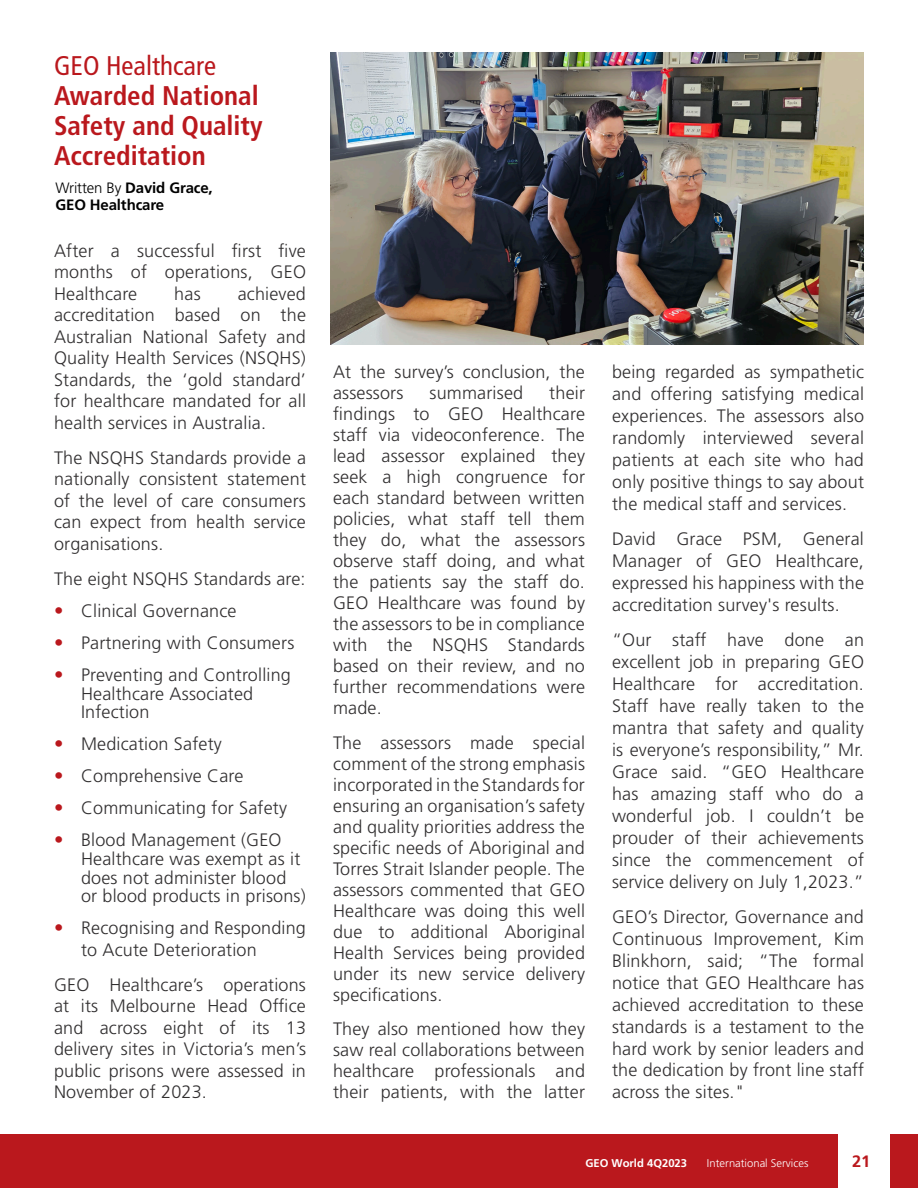
<style>
.page{position:relative;width:918px;height:1188px;background:#fff}
.page>*{position:absolute;margin:0;border:0;box-sizing:border-box;transform-origin:0 0}
.t1{font:700 condensed 27px/30px "Frutiger LT Std";color:#ba181d}
._2nd_paragraph_style{font:300 18px/21px "Frutiger LT Std";letter-spacing:.01em;color:#312f30;text-align:justify}
.t2{font:700 16.5px "Frutiger LT Std";color:#ba181d}
.t3{font:700 15px "Frutiger LT Std";letter-spacing:-.01em;color:#000}
.t4{font:300 11.25px "Frutiger LT Std";color:#fff}
.t5{font:700 11.25px "Frutiger LT Std";color:#fff}
.s1{font-weight:400}
.s2{font-weight:300}
.s3{font-size:18.75px;color:#ba181d}
</style>
<div class="page">
<div style="left:0;top:1134px;width:918px;height:54px;background:#ba181d"></div>
<div style="left:838px;top:1134px;width:52px;height:54px;background:#fff"></div>
<img style="left:330px;top:53px;width:534px;height:292px">
<p class="t1" style="left:54px;top:51px;width:210px"><span class="s1">GEO Healthcare<br></span>Awarded National<br>Safety and Quality<br>Accreditation</p>
<p class="t3" style="left:56px;top:179px;width:159px"><span class="s2">Written By</span> David Grace,</p>
<p class="t3" style="left:56px;top:196px;width:110px">GEO Healthcare</p>
<p class="_2nd_paragraph_style" style="left:54px;top:240px;width:254px;line-height:21.6px">After a successful first five months of operations, GEO Healthcare</p>
<p class="_2nd_paragraph_style" style="left:54px;top:283px;width:254px;line-height:21.6px;text-indent:184px">achieved accreditation based on the Australian National Safety and Quality Health Services (NSQHS)<br>Standards, the ‘gold standard’ for healthcare mandated for all health services in Australia.</p>
<p class="_2nd_paragraph_style" style="left:54px;top:447px;width:254px;line-height:21.6px">The NSQHS Standards provide a nationally consistent statement of the level of care consumers can expect from health service organisations.</p>
<p class="_2nd_paragraph_style" style="left:54px;top:569px;width:253px">The eight NSQHS Standards are:</p>
<p class="_2nd_paragraph_style" style="left:54px;top:601px;width:184px"><span class="s3">•</span> Clinical Governance</p>
<p class="_2nd_paragraph_style" style="left:54px;top:633px;width:242px"><span class="s3">•</span> Partnering with Consumers</p>
<p class="_2nd_paragraph_style" style="left:81px;top:666px;width:211px;line-height:18.6px;text-align:left;text-indent:-27px"><span class="s3">•</span> Preventing and Controlling<br>Healthcare Associated<br>Infection</p>
<p class="_2nd_paragraph_style" style="left:54px;top:734px;width:169px"><span class="s3">•</span> Medication Safety</p>
<p class="_2nd_paragraph_style" style="left:54px;top:766px;width:191px"><span class="s3">•</span> Comprehensive Care</p>
<p class="_2nd_paragraph_style" style="left:54px;top:798px;width:235px"><span class="s3">•</span> Communicating for Safety</p>
<p class="_2nd_paragraph_style" style="left:81px;top:831px;width:226px;line-height:18.6px;text-align:left;text-indent:-27px"><span class="s3">•</span> Blood Management (GEO<br>Healthcare was exempt as it does not administer blood or blood products in prisons)</p>
<p class="_2nd_paragraph_style" style="left:81px;top:917px;width:227px;line-height:21.6px;text-indent:-27px"><span class="s3">•</span> Recognising and Responding to Acute Deterioration</p>
<p class="_2nd_paragraph_style" style="left:54px;top:974px;width:254px;line-height:21.6px">GEO Healthcare’s operations at its Melbourne Head Office and across eight of its 13 delivery sites in Victoria’s men’s public prisons were assessed in November of 2023.</p>
<p class="_2nd_paragraph_style" style="left:174px;top:283px;width:28px">has</p>
<p class="_2nd_paragraph_style" style="left:333px;top:362px;width:253px">At the survey’s conclusion, the assessors</p>
<p class="_2nd_paragraph_style" style="left:333px;top:383px;width:254px;text-indent:216px">their findings to GEO Healthcare staff via videoconference. The lead assessor explained they seek a high congruence for each standard between written policies, what staff tell them they do, what the assessors observe staff doing, and what the patients say the staff do.<br>GEO Healthcare was found by the assessors to be in compliance with the NSQHS Standards based on their review, and no further recommendations were made.</p>
<p class="_2nd_paragraph_style" style="left:333px;top:732px;width:254px">The assessors made special comment of the strong emphasis incorporated in the Standards for ensuring an organisation’s safety and quality priorities address the specific needs of Aboriginal and Torres Strait Islander people. The assessors commented that GEO Healthcare was doing this well due to additional Aboriginal Health Services being provided under its new service delivery specifications.</p>
<p class="_2nd_paragraph_style" style="left:333px;top:1019px;width:254px">They also mentioned how they saw real collaborations between healthcare professionals and their patients, with the latter</p>
<p class="_2nd_paragraph_style" style="left:430px;top:383px;width:95px">summarised</p>
<p class="_2nd_paragraph_style" style="left:612px;top:361px;width:254px;line-height:21.9px">being regarded as sympathetic and offering satisfying medical experiences. The assessors also randomly interviewed several patients at each site who had only positive things to say about the medical staff and services.</p>
<p class="_2nd_paragraph_style" style="left:612px;top:528px;width:254px;line-height:21.9px">David Grace PSM, General Manager of GEO Healthcare, expressed his happiness with the accreditation survey's results.</p>
<p class="_2nd_paragraph_style" style="left:612px;top:630px;width:254px;line-height:21.9px">“Our staff have done an excellent job in preparing GEO Healthcare for accreditation.<br>Staff have really taken to the mantra that safety and quality is everyone’s responsibility,” Mr.<br>Grace said. “GEO Healthcare has amazing staff who do a wonderful job. I couldn’t be prouder of their achievements since the commencement of service delivery on July 1,2023.”</p>
<p class="_2nd_paragraph_style" style="left:612px;top:906px;width:254px;line-height:21.9px">GEO’s Director, Governance and Continuous Improvement, Kim Blinkhorn, said; “The formal notice that GEO Healthcare has achieved accreditation to these standards is a testament to the hard work by senior leaders and the dedication by front line staff across the sites."</p>
<p class="t5" style="left:585px;top:1157px;width:103px">GEO World 4Q2023</p>
<p class="t4" style="left:707px;top:1157px;width:103px">International Services</p>
<p class="t2" style="left:852px;top:1152px;width:20px">21</p>
</div>
